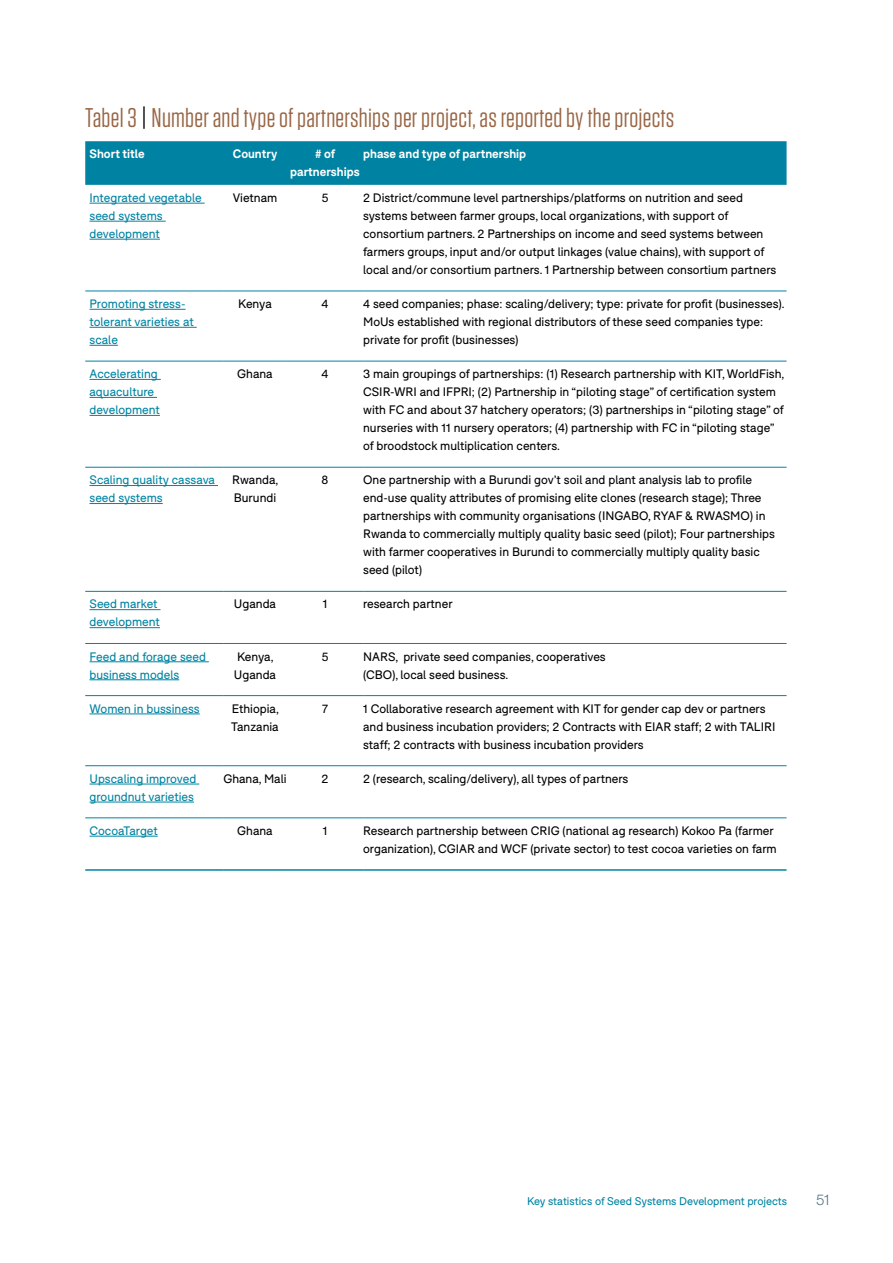
<style>
.page{position:relative;width:893px;height:1263px;background:#fff}
.page>*{position:absolute;margin:0;border:0;box-sizing:border-box;transform-origin:0 0}
.t1{font:27px "Tungsten";letter-spacing:.01em;color:#986645}
.t2{font:300 15px "F37 Bolton";color:#4e6d7c}
.t3{font:12px/18px "F37 Bolton";color:#000}
.t4{font:12px/18px "F37 Bolton";color:#0083a2}
.t5{font:700 12px/18px "F37 Bolton";color:#fff;text-align:center}
.t6{font:10.8px "F37 Bolton";color:#0083a2}
.s1{color:#000}
</style>
<div class="page">
<div style="left:85px;top:141px;width:702px;height:44px;background:#0083a2"></div>
<hr style="left:85px;top:869px;width:138px;height:2px;background:#0083a2">
<hr style="left:223px;top:869px;width:64px;height:2px;background:#0083a2">
<hr style="left:287px;top:869px;width:76px;height:2px;background:#0083a2">
<hr style="left:363px;top:869px;width:424px;height:2px;background:#0083a2">
<hr style="left:85px;top:291px;width:138px;height:1px;background:#0083a2">
<hr style="left:223px;top:291px;width:64px;height:1px;background:#0083a2">
<hr style="left:287px;top:291px;width:76px;height:1px;background:#0083a2">
<hr style="left:363px;top:291px;width:424px;height:1px;background:#0083a2">
<hr style="left:85px;top:361px;width:138px;height:1px;background:#0083a2">
<hr style="left:223px;top:361px;width:64px;height:1px;background:#0083a2">
<hr style="left:287px;top:361px;width:76px;height:1px;background:#0083a2">
<hr style="left:363px;top:361px;width:424px;height:1px;background:#0083a2">
<hr style="left:85px;top:467px;width:138px;height:1px;background:#0083a2">
<hr style="left:223px;top:467px;width:64px;height:1px;background:#0083a2">
<hr style="left:287px;top:467px;width:76px;height:1px;background:#0083a2">
<hr style="left:363px;top:467px;width:424px;height:1px;background:#0083a2">
<hr style="left:85px;top:591px;width:138px;height:1px;background:#0083a2">
<hr style="left:223px;top:591px;width:64px;height:1px;background:#0083a2">
<hr style="left:287px;top:591px;width:76px;height:1px;background:#0083a2">
<hr style="left:363px;top:591px;width:424px;height:1px;background:#0083a2">
<hr style="left:85px;top:643px;width:138px;height:1px;background:#0083a2">
<hr style="left:223px;top:643px;width:64px;height:1px;background:#0083a2">
<hr style="left:287px;top:643px;width:76px;height:1px;background:#0083a2">
<hr style="left:363px;top:643px;width:424px;height:1px;background:#0083a2">
<hr style="left:85px;top:695px;width:138px;height:1px;background:#0083a2">
<hr style="left:223px;top:695px;width:64px;height:1px;background:#0083a2">
<hr style="left:287px;top:695px;width:76px;height:1px;background:#0083a2">
<hr style="left:363px;top:695px;width:424px;height:1px;background:#0083a2">
<hr style="left:85px;top:765px;width:138px;height:1px;background:#0083a2">
<hr style="left:223px;top:765px;width:64px;height:1px;background:#0083a2">
<hr style="left:287px;top:765px;width:76px;height:1px;background:#0083a2">
<hr style="left:363px;top:765px;width:424px;height:1px;background:#0083a2">
<hr style="left:85px;top:817px;width:138px;height:1px;background:#0083a2">
<hr style="left:223px;top:817px;width:64px;height:1px;background:#0083a2">
<hr style="left:287px;top:817px;width:76px;height:1px;background:#0083a2">
<hr style="left:363px;top:817px;width:424px;height:1px;background:#0083a2">
<hr style="left:90px;top:203px;width:115px;height:1px;background:#0083a2">
<hr style="left:90px;top:221px;width:76px;height:1px;background:#0083a2">
<hr style="left:90px;top:239px;width:70px;height:1px;background:#0083a2">
<hr style="left:90px;top:309px;width:95px;height:1px;background:#0083a2">
<hr style="left:90px;top:327px;width:107px;height:1px;background:#0083a2">
<svg style="left:90px;top:345px;width:28px;height:1px"></svg>
<hr style="left:90px;top:379px;width:71px;height:1px;background:#0083a2">
<hr style="left:90px;top:397px;width:67px;height:1px;background:#0083a2">
<hr style="left:90px;top:415px;width:70px;height:1px;background:#0083a2">
<hr style="left:90px;top:485px;width:128px;height:1px;background:#0083a2">
<hr style="left:90px;top:503px;width:73px;height:1px;background:#0083a2">
<hr style="left:90px;top:609px;width:70px;height:1px;background:#0083a2">
<hr style="left:90px;top:627px;width:70px;height:1px;background:#0083a2">
<hr style="left:90px;top:661px;width:119px;height:1px;background:#0083a2">
<hr style="left:90px;top:679px;width:89px;height:1px;background:#0083a2">
<hr style="left:90px;top:714px;width:110px;height:1px;background:#0083a2">
<hr style="left:90px;top:784px;width:109px;height:1px;background:#0083a2">
<hr style="left:90px;top:802px;width:104px;height:1px;background:#0083a2">
<hr style="left:90px;top:836px;width:68px;height:1px;background:#0083a2">
<h1 class="t1" style="left:85px;top:103px;width:591px">Tabel 3 <span class="s1">|</span> Number and type of partnerships per project, as reported by the projects</h1>
<p class="t5" style="left:90px;top:145px;width:57px">Short title</p>
<p class="t5" style="left:233px;top:145px;width:46px">Country</p>
<p class="t5" style="left:290px;top:145px;width:71px"># of partnerships</p>
<p class="t5" style="left:363px;top:145px;width:165px">phase and type of partnership</p>
<p class="t4" style="left:90px;top:189px;width:114px">Integrated vegetable seed systems development</p>
<p class="t3" style="left:233px;top:189px;width:46px">Vietnam</p>
<p class="t3" style="left:322px;top:189px;width:8px">5</p>
<p class="t3" style="left:363px;top:189px;width:415px">2 District/commune level partnerships/platforms on nutrition and seed systems between farmer groups, local organizations, with support of consortium partners. 2 Partnerships on income and seed systems between farmers groups, input and/or output linkages (value chains), with support of local and/or consortium partners. 1 Partnership between consortium partners</p>
<p class="t4" style="left:90px;top:295px;width:106px">Promoting stress&shy;tolerant varieties at scale</p>
<p class="t3" style="left:238px;top:295px;width:35px">Kenya</p>
<p class="t3" style="left:322px;top:295px;width:9px">4</p>
<p class="t3" style="left:363px;top:295px;width:423px">4 seed companies; phase: scaling/delivery; type: private for profit (businesses).<br>MoUs established with regional distributors of these seed companies type: private for profit (businesses)</p>
<p class="t4" style="left:90px;top:365px;width:72px">Accelerating aquaculture development</p>
<p class="t3" style="left:237px;top:365px;width:37px">Ghana</p>
<p class="t3" style="left:322px;top:365px;width:9px">4</p>
<p class="t3" style="left:363px;top:365px;width:423px">3 main groupings of partnerships: (1) Research partnership with KIT, WorldFish, CSIR-WRI and IFPRI; (2) Partnership in “piloting stage” of certification system with FC and about 37 hatchery operators; (3) partnerships in “piloting stage” of nurseries with 11 nursery operators; (4) partnership with FC in “piloting stage” of broodstock multiplication centers.</p>
<p class="t4" style="left:90px;top:471px;width:127px">Scaling quality cassava seed systems</p>
<p class="t3" style="left:232px;top:471px;width:48px">Rwanda,<br>Burundi</p>
<p class="t3" style="left:322px;top:471px;width:8px">8</p>
<p class="t3" style="left:363px;top:471px;width:413px">One partnership with a Burundi gov’t soil and plant analysis lab to profile end-use quality attributes of promising elite clones (research stage); Three partnerships with community organisations (INGABO, RYAF &amp; RWASMO) in Rwanda to commercially multiply quality basic seed (pilot); Four partnerships with farmer cooperatives in Burundi to commercially multiply quality basic seed (pilot)</p>
<p class="t4" style="left:90px;top:595px;width:72px">Seed market development</p>
<p class="t3" style="left:234px;top:595px;width:44px">Uganda</p>
<p class="t3" style="left:323px;top:595px;width:6px">1</p>
<p class="t3" style="left:363px;top:595px;width:91px">research partner</p>
<p class="t4" style="left:90px;top:647px;width:118px">Feed and forage seed business models</p>
<p class="t3" style="left:234px;top:647px;width:44px">Kenya,<br>Uganda</p>
<p class="t3" style="left:322px;top:647px;width:8px">5</p>
<p class="t3" style="left:363px;top:647px;width:244px">NARS, private seed companies, cooperatives (CBO), local seed business.</p>
<p class="t4" style="left:90px;top:699px;width:112px">Women in bussiness</p>
<p class="t3" style="left:231px;top:699px;width:49px">Ethiopia,<br>Tanzania</p>
<p class="t3" style="left:322px;top:699px;width:7px">7</p>
<p class="t3" style="left:363px;top:699px;width:414px">1 Collaborative research agreement with KIT for gender cap dev or partners and business incubation providers; 2 Contracts with EIAR staff; 2 with TALIRI staff; 2 contracts with business incubation providers</p>
<p class="t4" style="left:90px;top:770px;width:108px">Upscaling improved groundnut varieties</p>
<p class="t3" style="left:223px;top:770px;width:65px">Ghana, Mali</p>
<p class="t3" style="left:322px;top:770px;width:8px">2</p>
<p class="t3" style="left:363px;top:770px;width:267px">2 (research, scaling/delivery), all types of partners</p>
<p class="t4" style="left:90px;top:822px;width:70px">CocoaTarget</p>
<p class="t3" style="left:237px;top:822px;width:37px">Ghana</p>
<p class="t3" style="left:323px;top:822px;width:6px">1</p>
<p class="t3" style="left:363px;top:822px;width:415px">Research partnership between CRIG (national ag research) Kokoo Pa (farmer organization), CGIAR and WCF (private sector) to test cocoa varieties on farm</p>
<p class="t6" style="left:527px;top:1195px;width:262px">Key statistics of Seed Systems Development projects</p>
<p class="t2" style="left:816px;top:1191px;width:15px">51</p>
</div>
